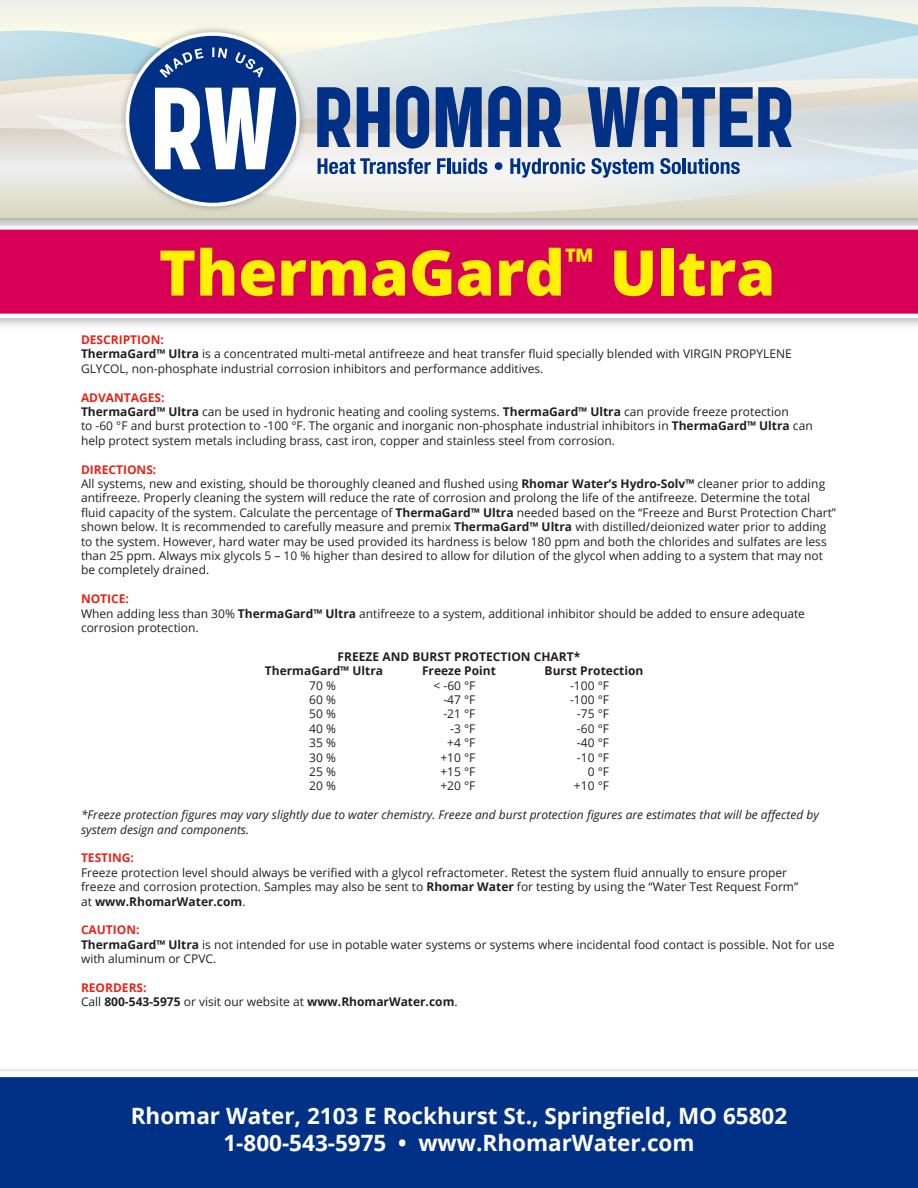
<style>
.page{position:relative;width:918px;height:1188px;background:#fff}
.page>*{position:absolute;margin:0;border:0;box-sizing:border-box;transform-origin:0 0}
.t1{font:800 63px "Open Sans";color:#fff101}
.t2{font:700 22.5px "Open Sans";color:#fff}
.t3{font:12px/14.4px "Open Sans";color:#231f20}
.t4{font:700 12px "Open Sans";color:#231f20}
.t5{font:italic 12px/14.4px "Open Sans";color:#231f20}
.t6{font:700 12px "Open Sans";color:#e72419}
.s1{font-weight:700}
.s2{font-weight:400}
</style>
<div class="page">
<div style="left:0;top:234px;width:918px;height:80px;background:#d80056"></div>
<div style="left:0;top:1071px;width:918px;height:117px;background:#003186"></div>
<img style="left:0;top:218px;width:918px;height:16px">
<svg style="left:0;top:0;width:918px;height:218px;background:#e4e5d8"></svg>
<svg style="left:0;top:7px;width:918px;height:89px;background:#edf0e7"></svg>
<svg style="left:35px;top:96px;width:883px;height:117px;background:#e7e7dd"></svg>
<svg style="left:317px;top:12px;width:601px;height:166px;background:#afc1d3"></svg>
<img style="left:115px;top:22px;width:195px;height:195px">
<div style="left:127px;top:34px;width:171px;height:171px;background:#003186;border-radius:50%"></div>
<svg style="left:0;top:31px;width:276px;height:138px"></svg>
<p class="t1" style="left:159px;top:225px;width:618px">ThermaGard<sup>™</sup> Ultra</p>
<p class="t6" style="left:81px;top:331px;width:84px">DESCRIPTION:</p>
<p class="t3" style="left:81px;top:347px;width:712px"><span class="s1">ThermaGard™ Ultra</span> is a concentrated multi-metal antifreeze and heat transfer fluid specially blended with VIRGIN PROPYLENE<br>GLYCOL, non-phosphate industrial corrosion inhibitors and performance additives.</p>
<p class="t6" style="left:81px;top:389px;width:85px">ADVANTAGES:</p>
<p class="t3" style="left:81px;top:404px;width:709px"><span class="s1">ThermaGard™ Ultra</span> can be used in hydronic heating and cooling systems. <span class="s1">ThermaGard™ Ultra</span> can provide freeze protection</p>
<p class="t3" style="left:81px;top:419px;width:733px">to -60 °F and burst protection to -100 °F. The organic and inorganic non-phosphate industrial inhibitors in <span class="s1">ThermaGard™ Ultra</span> can help protect system metals including brass, cast iron, copper and stainless steel from corrosion.</p>
<p class="t6" style="left:81px;top:461px;width:77px">DIRECTIONS:</p>
<p class="t3" style="left:81px;top:476px;width:757px">All systems, new and existing, should be thoroughly cleaned and flushed using <span class="s1">Rhomar Water’s Hydro-Solv™</span> cleaner prior to adding antifreeze. Properly cleaning the system will reduce the rate of corrosion and prolong the life of the antifreeze. Determine the total fluid capacity of the system. Calculate the percentage of <span class="s1">ThermaGard™ Ultra</span> needed based on the “Freeze and Burst Protection Chart” shown below. It is recommended to carefully measure and premix <span class="s1">ThermaGard™ Ultra</span> with distilled/deionized water prior to adding to the system. However, hard water may be used provided its hardness is below 180 ppm and both the chlorides and sulfates are less than 25 ppm. Always mix glycols 5 – 10 % higher than desired to allow for dilution of the glycol when adding to a system that may not be completely drained.</p>
<p class="t6" style="left:81px;top:590px;width:50px">NOTICE:</p>
<p class="t3" style="left:81px;top:606px;width:726px">When adding less than 30% <span class="s1">ThermaGard™ Ultra</span> antifreeze to a system, additional inhibitor should be added to ensure adequate corrosion protection.</p>
<p class="t4" style="left:338px;top:648px;width:244px">FREEZE AND BURST PROTECTION CHART*</p>
<p class="t4" style="left:265px;top:662px;width:120px">ThermaGard™ Ultra</p>
<p class="t4" style="left:422px;top:662px;width:76px">Freeze Point</p>
<p class="t4" style="left:545px;top:662px;width:100px">Burst Protection</p>
<p class="t3" style="left:309px;top:678px;width:28px">70 %</p>
<p class="t3" style="left:433px;top:678px;width:44px">&lt; -60 °F</p>
<p class="t3" style="left:570px;top:678px;width:40px">-100 °F</p>
<p class="t3" style="left:309px;top:692px;width:28px">60 %</p>
<p class="t3" style="left:443px;top:692px;width:34px">-47 °F</p>
<p class="t3" style="left:570px;top:692px;width:40px">-100 °F</p>
<p class="t3" style="left:309px;top:707px;width:28px">50 %</p>
<p class="t3" style="left:443px;top:707px;width:34px">-21 °F</p>
<p class="t3" style="left:577px;top:707px;width:34px">-75 °F</p>
<p class="t3" style="left:309px;top:721px;width:28px">40 %</p>
<p class="t3" style="left:450px;top:721px;width:27px">-3 °F</p>
<p class="t3" style="left:577px;top:721px;width:34px">-60 °F</p>
<p class="t3" style="left:309px;top:735px;width:28px">35 %</p>
<p class="t3" style="left:447px;top:735px;width:30px">+4 °F</p>
<p class="t3" style="left:577px;top:735px;width:34px">-40 °F</p>
<p class="t3" style="left:309px;top:750px;width:28px">30 %</p>
<p class="t3" style="left:440px;top:750px;width:37px">+10 °F</p>
<p class="t3" style="left:577px;top:750px;width:34px">-10 °F</p>
<p class="t3" style="left:309px;top:764px;width:28px">25 %</p>
<p class="t3" style="left:440px;top:764px;width:37px">+15 °F</p>
<p class="t3" style="left:588px;top:764px;width:23px">0 °F</p>
<p class="t3" style="left:309px;top:779px;width:28px">20 %</p>
<p class="t3" style="left:440px;top:779px;width:37px">+20 °F</p>
<p class="t3" style="left:574px;top:779px;width:37px">+10 °F</p>
<p class="t5" style="left:81px;top:807px;width:739px">*Freeze protection figures may vary slightly due to water chemistry. Freeze and burst protection figures are estimates that will be affected by system design and components.</p>
<p class="t6" style="left:81px;top:850px;width:55px">TESTING:</p>
<p class="t3" style="left:81px;top:865px;width:708px">Freeze protection level should always be verified with a glycol refractometer. Retest the system fluid annually to ensure proper</p>
<p class="t3" style="left:81px;top:879px;width:719px">freeze and corrosion protection. Samples may also be sent to <span class="s1">Rhomar Water</span> for testing by using the “Water Test Request Form”</p>
<p class="t4" style="left:81px;top:893px;width:166px"><span class="s2">at</span> www.RhomarWater.com<span class="s2">.</span></p>
<p class="t6" style="left:81px;top:922px;width:60px">CAUTION:</p>
<p class="t3" style="left:81px;top:937px;width:755px"><span class="s1">ThermaGard™ Ultra</span> is not intended for use in potable water systems or systems where incidental food contact is possible. Not for use with aluminum or CPVC.</p>
<p class="t6" style="left:81px;top:979px;width:67px">REORDERS:</p>
<p class="t4" style="left:81px;top:994px;width:378px"><span class="s2">Call</span> 800-543-5975 <span class="s2">or visit our website at</span> www.RhomarWater.com<span class="s2">.</span></p>
<p class="t2" style="left:131px;top:1100px;width:658px">Rhomar Water, 2103 E Rockhurst St., Springfield, MO 65802</p>
<p class="t2" style="left:223px;top:1127px;width:473px">1-800-543-5975 • www.RhomarWater.com</p>
</div>
